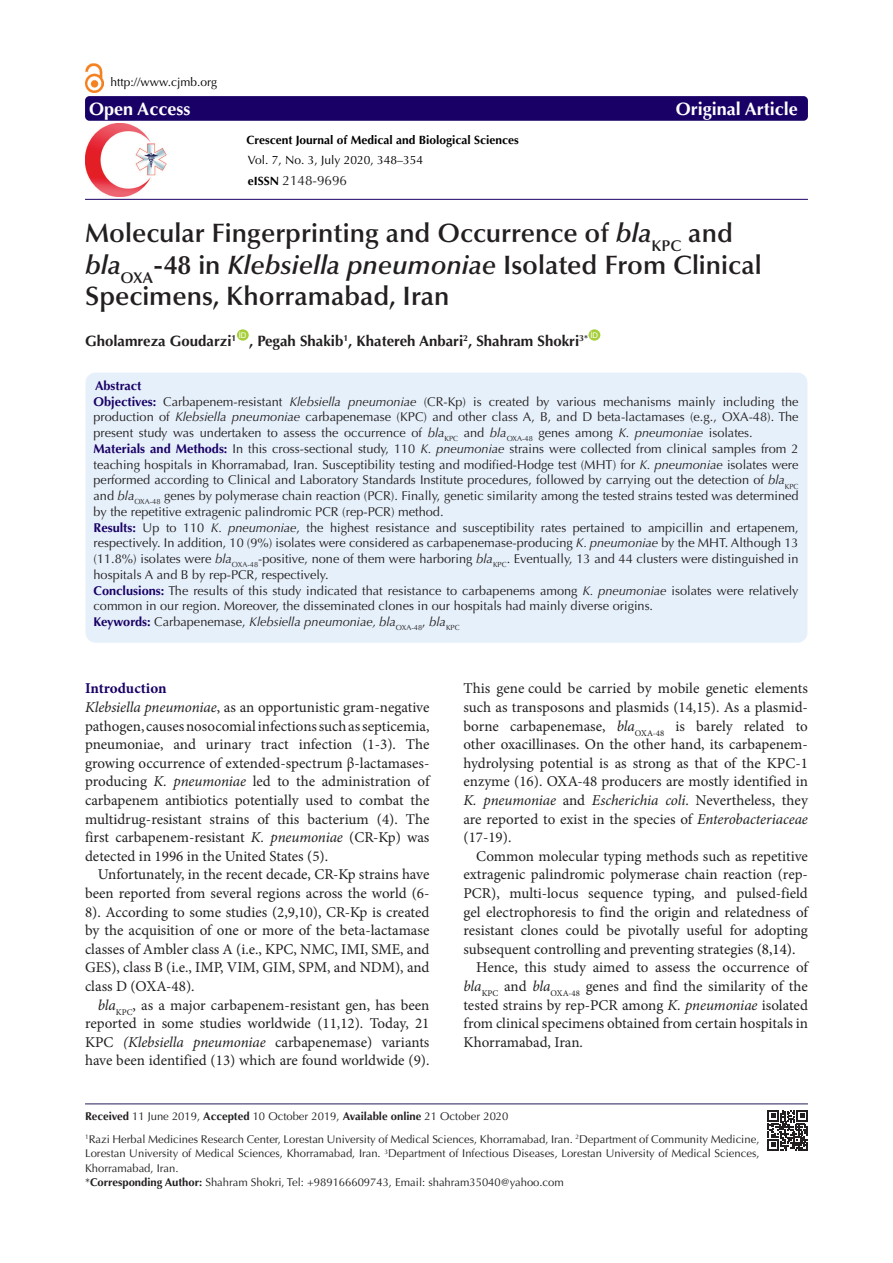
<style>
.page{position:relative;width:893px;height:1263px;background:#fff}
.page>*{position:absolute;margin:0;border:0;box-sizing:border-box;transform-origin:0 0}
.Pa3{font:600 26.7px/31.5px "Optima LT Std";color:#231f20}
.t1{font:700 18px "Optima LT Std";color:#fff}
.t2{font:15px/18.6px "Minion Pro";color:#231f20;text-align:justify}
.t3{font:700 15px "Optima LT Std";color:#231f20}
.t4{font:700 15px "Minion Pro";letter-spacing:-.005em;color:#190066}
.t5{font:13.5px "Optima LT Std";color:#231f20}
.t6{font:12.75px/15.8px "Optima LT Std";color:#231f20;text-align:justify}
.t7{font:italic 12.75px "Optima LT Std";color:#231f20}
.t8{font:700 12.75px "Optima LT Std";color:#190066}
.t9{font:12px "Optima LT Std";color:#000}
.t10{font:700 12px "Optima LT Std";color:#000}
.t11{font:11.25px/14.2px "Optima LT Std";color:#231f20;text-align:justify}
.t12{font:7.8px "Arial";color:#fff}
.s1{font-weight:700;font-size:12px;color:#000}
.s2{font-style:italic}
.s3{font-weight:700;color:#190066}
.s4{font-weight:700;font-style:normal;color:#190066}
.s5{font-style:normal}
.s6{color:#131413}
.s7{font-weight:700}
</style>
<div class="page">
<div style="left:85px;top:372px;width:723px;height:271px;background:#e6f0fa;border-radius:10px"></div>
<div style="left:237px;top:329px;width:12px;height:12px;background:#a6ce39;border-radius:50%"></div>
<svg style="left:588px;top:329px;width:12px;height:12px"></svg>
<div style="left:85px;top:96px;width:723px;height:25px;background:#190066;border-radius:4px"></div>
<hr style="left:85px;top:199px;width:723px;height:1px;background:#190066">
<hr style="left:85px;top:1103px;width:723px;height:1px;background:#261d5c">
<img style="left:85px;top:63px;width:19px;height:30px">
<img style="left:85px;top:124px;width:82px;height:72px">
<svg style="left:768px;top:1110px;width:40px;height:40px"></svg>
<p class="t9" style="left:111px;top:75px;width:108px">http://www.cjmb.org</p>
<p class="t1" style="left:89px;top:98px;width:103px">Open Access</p>
<p class="t1" style="left:676px;top:98px;width:124px">Original Article</p>
<p class="t10" style="left:247px;top:132px;width:274px">Crescent Journal of Medical and Biological Sciences</p>
<p class="t9" style="left:248px;top:153px;width:177px">Vol. 7, No. 3, July 2020, 348–354</p>
<p class="t5" style="left:248px;top:172px;width:101px"><span class="s1">eISSN</span> 2148-9696</p>
<p class="Pa3" style="left:85px;top:218px;width:678px">Molecular Fingerprinting and Occurrence of <span class="s2">bla</span><sub>KPC</sub> and <span class="s2">bla</span><sub>OXA</sub>-48 in <span class="s2">Klebsiella pneumoniae</span> Isolated From Clinical<br>Specimens, Khorramabad, Iran</p>
<p class="t3" style="left:85px;top:332px;width:153px">Gholamreza Goudarzi<sup>1</sup></p>
<p class="t12" style="left:239px;top:330px;width:9px">ID</p>
<p class="t3" style="left:249px;top:332px;width:340px">, Pegah Shakib<sup>1</sup>, Khatereh Anbari<sup>2</sup>, Shahram Shokri<sup>3*</sup></p>
<p class="t12" style="left:590px;top:330px;width:9px">ID</p>
<p class="t8" style="left:95px;top:378px;width:48px">Abstract</p>
<p class="t6" style="left:94px;top:394px;width:706px"><span class="s3">Objectives:</span> Carbapenem-resistant <span class="s2">Klebsiella pneumoniae</span> (CR-Kp) is created by various mechanisms mainly including the production of <span class="s2">Klebsiella pneumoniae</span> carbapenemase (KPC) and other class A, B, and D beta-lactamases (e.g., OXA-48). The present study was undertaken to assess the occurrence of <span class="s2">bla</span><sub>KPC</sub> and <span class="s2">bla</span><sub>OXA-48</sub> genes among <span class="s2">K. pneumoniae</span> isolates.</p>
<p class="t6" style="left:94px;top:441px;width:707px"><span class="s3">Materials and Methods:</span> In this cross-sectional study, 110 <span class="s2">K. pneumoniae</span> strains were collected from clinical samples from 2 teaching hospitals in Khorramabad, Iran. Susceptibility testing and modified-Hodge test (MHT) for <span class="s2">K. pneumoniae</span> isolates were performed according to Clinical and Laboratory Standards Institute procedures, followed by carrying out the detection of <span class="s2">bla</span><sub>KPC </sub>and <span class="s2">bla</span><sub>OXA-48</sub> genes by polymerase chain reaction (PCR). Finally, genetic similarity among the tested strains tested was determined by the repetitive extragenic palindromic PCR (rep-PCR) method.</p>
<p class="t6" style="left:94px;top:520px;width:706px"><span class="s3">Results:</span> Up to 110 <span class="s2">K. pneumoniae</span>, the highest resistance and susceptibility rates pertained to ampicillin and ertapenem, respectively. In addition, 10 (9%) isolates were considered as carbapenemase-producing <span class="s2">K. pneumoniae</span> by the MHT. Although 13 (11.8%) isolates were <span class="s2">bla</span><sub>OXA-48</sub>-positive, none of them were harboring <span class="s2">bla</span><sub>KPC</sub>. Eventually, 13 and 44 clusters were distinguished in hospitals A and B by rep-PCR, respectively.</p>
<p class="t6" style="left:94px;top:583px;width:707px"><span class="s3">Conclusions:</span> The results of this study indicated that resistance to carbapenems among <span class="s2">K. pneumoniae</span> isolates were relatively common in our region. Moreover, the disseminated clones in our hospitals had mainly diverse origins.</p>
<p class="t7" style="left:94px;top:614px;width:368px"><span class="s4">Keywords:</span> <span class="s5">Carbapenemase,</span> Klebsiella pneumoniae, bla<sub>OXA-48</sub><span class="s5">,</span> bla<sub>KPC</sub></p>
<p class="t4" style="left:85px;top:678px;width:83px">Introduction</p>
<p class="t2" style="left:85px;top:698px;width:346px"><span class="s2">Klebsiella pneumoniae</span>, as an opportunistic gram-negative pathogen, causes nosocomial infections such as septicemia, pneumoniae, and urinary tract infection (1-3). The growing occurrence of extended-spectrum β-lactamases&shy;producing <span class="s2">K. pneumoniae</span> led to the administration of carbapenem antibiotics potentially used to combat the multidrug-resistant strains of this bacterium (4). The first carbapenem-resistant <span class="s2">K. pneumoniae</span> (CR-Kp) was detected in 1996 in the United States (5).</p>
<p class="t2" style="left:85px;top:865px;width:346px;text-indent:13px">Unfortunately, in the recent decade, CR-Kp strains have been reported from several regions across the world (6- 8). According to some studies (2,9,10), CR-Kp is created by the acquisition of one or more of the beta-lactamase classes of Ambler class A (i.e., KPC, NMC, IMI, SME, and GES), class B (i.e., IMP, VIM, GIM, SPM, and NDM), and class D (OXA-48).</p>
<p class="t2" style="left:85px;top:996px;width:346px;text-indent:13px"><span class="s2">bla</span><sub>KPC</sub>, as a major carbapenem-resistant gen, has been reported in some studies worldwide (11,12). Today, 21<br>KPC <span class="s2">(Klebsiella pneumoniae</span> carbapenemase) variants have been identified (13) which are found worldwide (9).</p>
<p class="t2" style="left:463px;top:679px;width:346px">This gene could be carried by mobile genetic elements such as transposons and plasmids (14,15). As a plasmid&shy;borne carbapenemase, <span class="s2">bla</span><sub>OXA-48</sub> is barely related to other oxacillinases. On the other hand, its carbapenem&shy;hydrolysing potential is as strong as that of the KPC-1 enzyme (16). OXA-48 producers are mostly identified in <span class="s2">K. pneumoniae</span> and <span class="s2">Escherichia coli</span>. Nevertheless, they are reported to exist in the species of <span class="s2">Enterobacteriaceae </span>(17-19).</p>
<p class="t2" style="left:463px;top:847px;width:346px;text-indent:13px">Common molecular typing methods such as repetitive extragenic palindromic polymerase chain reaction (rep-PCR), multi-locus sequence typing, and pulsed-field gel electrophoresis to find the origin and relatedness of resistant clones could be pivotally useful for adopting subsequent controlling and preventing strategies <span class="s6">(8,14).</span></p>
<p class="t2" style="left:463px;top:958px;width:346px;text-indent:13px">Hence, this study aimed to assess the occurrence of <span class="s2">bla</span><sub>KPC</sub> and <span class="s2">bla</span><sub>OXA-48</sub> genes and find the similarity of the tested strains by rep-PCR among <span class="s2">K. pneumoniae</span> isolated from clinical specimens obtained from certain hospitals in Khorramabad, Iran.</p>
<p class="t11" style="left:85px;top:1109px;width:425px"><span class="s7">Received</span> 11 June 2019, <span class="s7">Accepted</span> 10 October 2019, <span class="s7">Available online</span> 21 October 2020</p>
<p class="t11" style="left:85px;top:1132px;width:676px"><sup>1</sup>Razi Herbal Medicines Research Center, Lorestan University of Medical Sciences, Khorramabad, Iran. <sup>2</sup>Department of Community Medicine, Lorestan University of Medical Sciences, Khorramabad, Iran. <sup>3</sup>Department of Infectious Diseases, Lorestan University of Medical Sciences, Khorramabad, Iran.</p>
<p class="t11" style="left:85px;top:1175px;width:480px">*<span class="s7">Corresponding Author:</span> Shahram Shokri, Tel: +989166609743, Email: shahram35040@yahoo.com</p>
</div>
